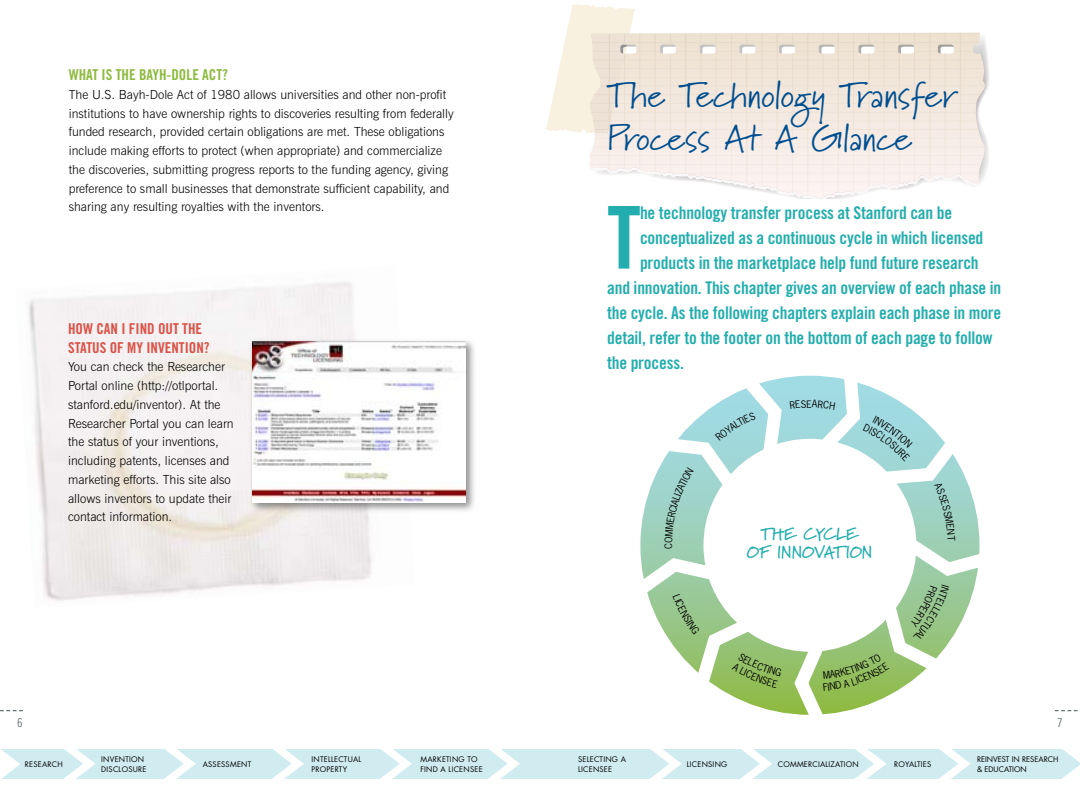
<style>
.page{position:relative;width:1080px;height:810px;background:#fff}
.page>*{position:absolute;margin:0;border:0;box-sizing:border-box;transform-origin:0 0}
.t1{font:86.75px "Trade Gothic Bold Cond Twenty";color:#24adae}
.t2{font:36.25px/43.5px "Marydale";color:#004e90}
.t3{font:17.5px "Trade Gothic Bold Cond Twenty";letter-spacing:-.01em;color:#24adae}
.t4{font:700 17.5px/18.8px "Marydale";color:#24adae;text-align:center}
.t5{font:15px "Trade Gothic Bold Cond Twenty";color:#da5247}
.t6{font:15px "Trade Gothic Bold Cond Twenty";color:#8eba3f}
.t7{font:300 12.5px/18.8px "News Gothic BT";color:#000}
.t8{font:12.5px "Trade Gothic Cond Eighteen";color:#677375}
.t9{font:7.5px/10px "Futura Std";letter-spacing:.03em;color:#000}
.t10{font:7.5px/10px "Futura Std";color:#000}
</style>
<div class="page">
<svg style="left:1055px;top:710px;width:23px;height:1px"></svg>
<svg style="left:0;top:710px;width:23px;height:1px"></svg>
<div style="left:0;top:749px;width:1080px;height:30px;background:#d0ecf0"></div>
<svg style="left:63px;top:749px;width:32px;height:30px"></svg>
<svg style="left:164px;top:749px;width:32px;height:30px"></svg>
<svg style="left:272px;top:749px;width:32px;height:30px"></svg>
<svg style="left:380px;top:749px;width:32px;height:30px"></svg>
<svg style="left:488px;top:749px;width:32px;height:30px"></svg>
<svg style="left:1062px;top:749px;width:18px;height:30px"></svg>
<svg style="left:0;top:749px;width:20px;height:30px"></svg>
<svg style="left:960px;top:63px;width:24px;height:121px;background:#f0e8e2"></svg>
<svg style="left:798px;top:166px;width:181px;height:33px"></svg>
<svg style="left:590px;top:136px;width:370px;height:62px"></svg>
<svg style="left:546px;top:4px;width:426px;height:132px"></svg>
<img style="left:28px;top:282px;width:344px;height:319px">
<div style="left:249px;top:338px;width:228px;height:175px;background:#000;opacity:.44"></div>
<img style="left:252px;top:341px;width:214px;height:162px">
<svg style="left:640px;top:375px;width:340px;height:404px"></svg>
<p class="t6" style="left:69px;top:66px;width:111px">WHAT IS THE BAYH-DOLE</p>
<p class="t6" style="left:202px;top:66px;width:27px">ACT ?</p>
<p class="t7" style="left:69px;top:85px;width:387px">The U.S. Bayh-Dole Act of 1980 allows universities and other non-profit institutions to have ownership rights to discoveries resulting from federally funded research, provided certain obligations are met. These obligations include making efforts to protect (when appropriate) and commercialize the discoveries, submitting progress reports to the funding agency, giving preference to small businesses that demonstrate sufficient capability, and sharing any resulting royalties with the inventors.</p>
<p class="t5" style="left:68px;top:320px;width:68px">HOW CAN IFIND</p>
<p class="t5" style="left:158px;top:320px;width:32px">OUT THE</p>
<p class="t5" style="left:68px;top:338px;width:14px">STATU</p>
<p class="t5" style="left:100px;top:338px;width:54px">S OF MY INVENTION</p>
<p class="t5" style="left:204px;top:338px;width:7px">?</p>
<p class="t7" style="left:68px;top:358px;width:167px">You can check the Researcher<br>Portal online (http://otlportal. stanford.edu/inventor). At the<br>Researcher Portal you can learn the status of your inventions, including patents, licenses and marketing efforts. This site also allows inventors to update their contact information.</p>
<h2 class="t2" style="left:607px;top:72px;width:351px">The Technology Transfer<br>Process At A Glance</h2>
<h1 class="t1" style="left:607px;top:185px;width:33px">T</h1>
<h3 class="t3" style="left:640px;top:202px;width:314px">he technology transfer process at Stanford can be</h3>
<h3 class="t3" style="left:640px;top:227px;width:345px">conceptualized as a continuous cycle in which licensed</h3>
<h3 class="t3" style="left:640px;top:252px;width:340px">products in the marketplace help fund future research</h3>
<h3 class="t3" style="left:607px;top:277px;width:396px">and innovation. This chapter gives an overview of each phase in</h3>
<h3 class="t3" style="left:607px;top:302px;width:396px">the cycle. As the following chapters explain each phase in more</h3>
<h3 class="t3" style="left:607px;top:327px;width:387px">detail, refer to the footer on the bottom of each page to follow</h3>
<h3 class="t3" style="left:607px;top:352px;width:78px">the process.</h3>
<h3 class="t4" style="left:747px;top:524px;width:127px">THE CYCLE<br>OF INNOVATION</h3>
<p class="t8" style="left:17px;top:715px;width:7px">6</p>
<p class="t8" style="left:1057px;top:715px;width:7px">7</p>
<p class="t9" style="left:25px;top:760px;width:39px">RESEARCH</p>
<p class="t9" style="left:101px;top:755px;width:47px">INVENTION<br>DISCLOSURE</p>
<p class="t9" style="left:203px;top:760px;width:50px">ASSESSMENT</p>
<p class="t9" style="left:312px;top:755px;width:51px">INTELLECTUAL<br>PROPERTY</p>
<p class="t9" style="left:420px;top:755px;width:64px">MARKETING TO<br>FIND A LICENSEE</p>
<p class="t9" style="left:578px;top:755px;width:49px">SELECTING A<br>LICENSEE</p>
<p class="t9" style="left:687px;top:760px;width:42px">LICENSING</p>
<p class="t9" style="left:778px;top:760px;width:83px">COMMERCIALIZATION</p>
<p class="t9" style="left:894px;top:760px;width:39px">ROYALTIES</p>
<p class="t10" style="left:977px;top:755px;width:83px">REINVEST IN RESEARCH &amp; EDUCATION</p>
</div>
